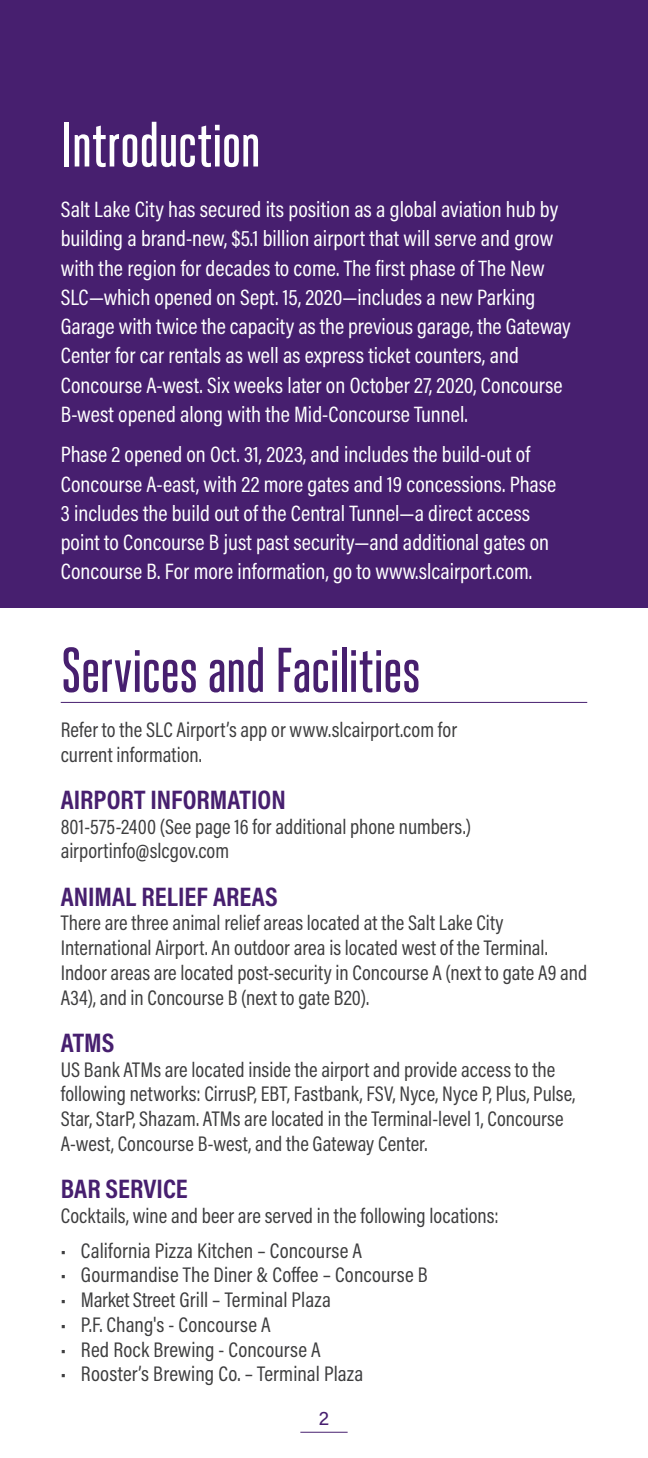
<style>
.page{position:relative;width:648px;height:1458px;background:#fff}
.page>*{position:absolute;margin:0;border:0;box-sizing:border-box;transform-origin:0 0}
.Headline{font:500 63px "Heroic Condensed";letter-spacing:-.02em;color:#471f6f}
.Headline-2{font:500 63px "Heroic Condensed";letter-spacing:-.02em;color:#fff}
.Subhead_1{font:700 27px "Acumin Pro Cond";letter-spacing:.005em;color:#471f6f}
.Body{font:700 27px "Acumin Pro Cond";color:#471f6f}
.t1{font:22.5px/29.2px "Acumin Pro Cond";color:#fff}
.Body-2{font:21.38px/24.8px "Acumin Pro Cond";letter-spacing:.005em;color:#3e3e3f}
.t2{font:19.8px "Acumin Pro";color:#471f6f}
</style>
<div class="page">
<hr style="left:300px;top:1432px;width:48px;height:1px;background:#471f6f">
<div style="left:0;top:0;width:648px;height:608px;background:#471f6f"></div>
<hr style="left:61px;top:702px;width:526px;height:1px;background:#471f6f">
<p class="Headline-2" style="left:61px;top:110px;width:202px">Introduction</p>
<p class="t1" style="left:61px;top:194px;width:511px">Salt Lake City has secured its position as a global aviation hub by building a brand-new, $5.1 billion airport that will serve and grow with the region for decades to come. The first phase of The New SLC—which opened on Sept. 15, 2020—includes a new Parking Garage with twice the capacity as the previous garage, the Gateway Center for car rentals as well as express ticket counters, and Concourse A-west. Six weeks later on October 27, 2020, Concourse B-west opened along with the Mid-Concourse Tunnel.</p>
<p class="t1" style="left:61px;top:440px;width:497px">Phase 2 opened on Oct. 31, 2023, and includes the build-out of Concourse A-east, with 22 more gates and 19 concessions. Phase 3 includes the build out of the Central Tunnel—a direct access point to Concourse B just past security—and additional gates on Concourse B. For more information, go to www.slcairport.com.</p>
<p class="Headline" style="left:61px;top:636px;width:362px">Services and Facilities</p>
<p class="Body-2" style="left:61px;top:717px;width:398px">Refer to the SLC Airport’s app or www.slcairport.com for current information.</p>
<p class="Body" style="left:61px;top:782px;width:227px">AIRPORT INFORMATION</p>
<p class="Body-2" style="left:61px;top:813px;width:412px">801-575-2400 (See page 16 for additional phone numbers.) airportinfo@slcgov.com</p>
<p class="Subhead_1" style="left:61px;top:878px;width:218px">ANIMAL RELIEF AREAS</p>
<p class="Body-2" style="left:61px;top:910px;width:528px">There are three animal relief areas located at the Salt Lake City International Airport. An outdoor area is located west of the Terminal.<br>Indoor areas are located post-security in Concourse A (next to gate A9 and A34), and in Concourse B (next to gate B20).</p>
<p class="Subhead_1" style="left:61px;top:1025px;width:55px">ATMS</p>
<p class="Body-2" style="left:61px;top:1056px;width:516px">US Bank ATMs are located inside the airport and provide access to the following networks: CirrusP, EBT, Fastbank, FSV, Nyce, Nyce P, Plus, Pulse, Star, StarP, Shazam. ATMs are located in the Terminal-level 1, Concourse A-west, Concourse B-west, and the Gateway Center.</p>
<p class="Subhead_1" style="left:61px;top:1171px;width:129px">BAR SERVICE</p>
<p class="Body-2" style="left:61px;top:1203px;width:440px">Cocktails, wine and beer are served in the following locations:</p>
<p class="Body-2" style="left:61px;top:1238px;width:303px">• California Pizza Kitchen – Concourse A</p>
<p class="Body-2" style="left:61px;top:1262px;width:369px">• Gourmandise The Diner &amp; Coffee – Concourse B</p>
<p class="Body-2" style="left:61px;top:1287px;width:272px">• Market Street Grill – Terminal Plaza</p>
<p class="Body-2" style="left:61px;top:1312px;width:212px">• P.F. Chang's - Concourse A</p>
<p class="Body-2" style="left:61px;top:1337px;width:262px">• Red Rock Brewing - Concourse A</p>
<p class="Body-2" style="left:61px;top:1361px;width:304px">• Rooster’s Brewing Co. – Terminal Plaza</p>
<p class="t2" style="left:319px;top:1405px;width:12px">2</p>
</div>
